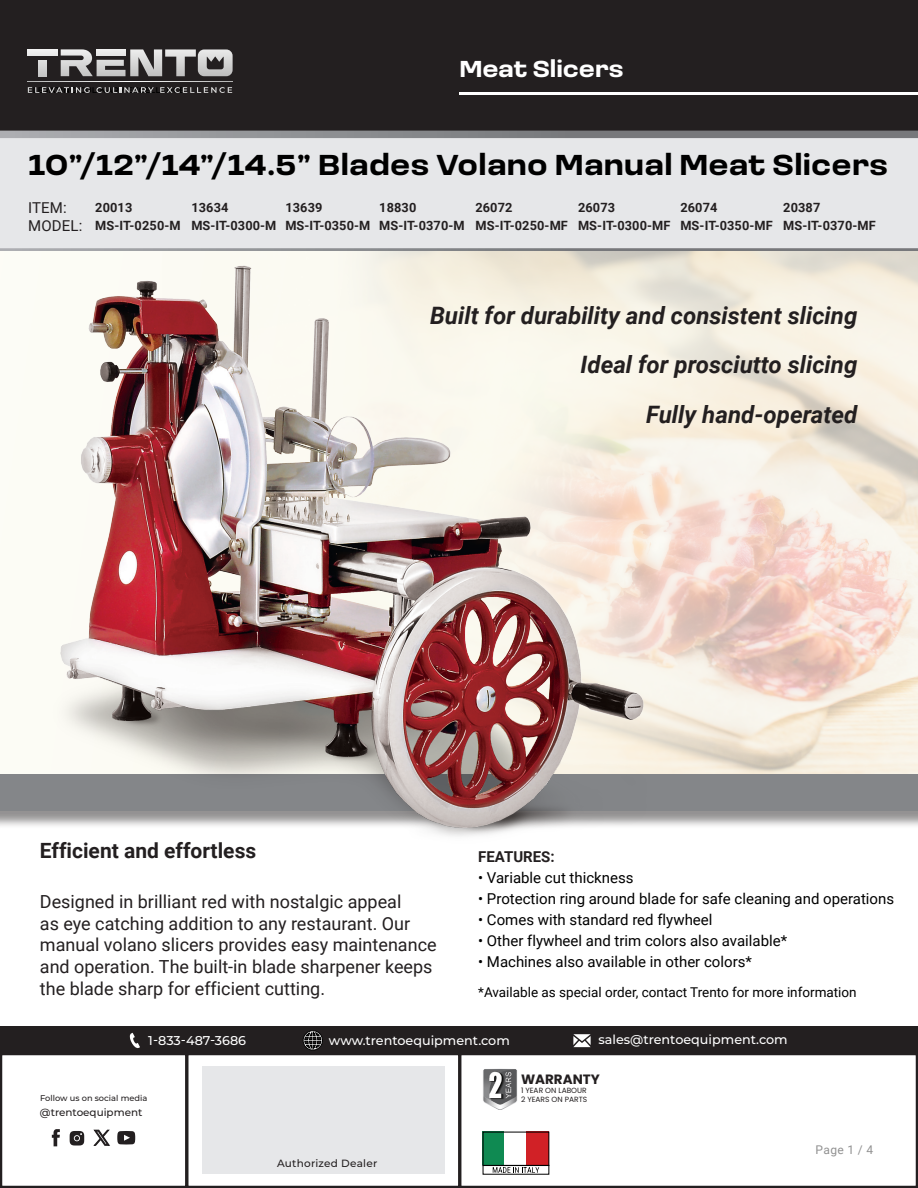
<style>
.page{position:relative;width:918px;height:1188px;background:#fff}
.page>*{position:absolute;margin:0;border:0;box-sizing:border-box;transform-origin:0 0}
.t1{font:700 30px "Loos Wide";letter-spacing:.01em;color:#000}
.t2{font:italic 700 24px "Roboto";color:#231f20}
.t3{font:700 24px "Loos Wide";color:#fff}
.t4{font:700 21px "Roboto";color:#231f20}
.t5{font:18px/21.6px "Roboto";color:#231f20}
.t6{font:15px "Roboto";color:#000}
.t7{font:15px "Roboto";letter-spacing:.01em;color:#231f20}
.t8{font:700 15px "Roboto";color:#231f20}
.t9{font:13.5px "Roboto";color:#000}
.t10{font:700 13.5px "Poppins";color:#231f20}
.t11{font:700 12.75px/18px "Roboto";letter-spacing:.01em;color:#231f20}
.t12{font:500 12.75px "Montserrat";color:#fff}
.t13{font:12px "Roboto";color:#919191}
.t14{font:500 10.5px "Montserrat";letter-spacing:.02em;color:#231f20}
.t15{font:500 10.35px "Montserrat";color:#231f20}
.t16{font:500 8.25px "Montserrat";color:#231f20}
.t17{font:600 8.1px "Montserrat";color:#000;scale:1.05 1}
.t18{font:7.5px "Poppins";color:#231f20}
</style>
<div class="page">
<div style="left:0;top:134px;width:918px;height:114px;background:#e6e7e9"></div>
<div style="left:185px;top:1052px;width:276px;height:136px;border:3px solid #231f20"></div>
<div style="left:458px;top:1052px;width:460px;height:136px;border:3px solid #231f20"></div>
<div style="left:0;top:1026px;width:918px;height:27px;background:#231f20"></div>
<div style="left:202px;top:1066px;width:243px;height:108px;background:#e6e7e9"></div>
<svg style="left:94px;top:1130px;width:16px;height:16px"></svg>
<svg style="left:52px;top:1129px;width:8px;height:17px"></svg>
<svg style="left:117px;top:1131px;width:18px;height:14px"></svg>
<div style="left:0;top:1052px;width:188px;height:136px;border:3px solid #231f20"></div>
<svg style="left:129px;top:1033px;width:11px;height:16px"></svg>
<svg style="left:573px;top:1034px;width:18px;height:13px"></svg>
<svg style="left:303px;top:1030px;width:20px;height:20px"></svg>
<svg style="left:70px;top:1131px;width:14px;height:15px"></svg>
<div style="left:0;top:0;width:918px;height:134px;background:#231f20"></div>
<hr style="left:459px;top:92px;width:459px;height:3px;background:#fff">
<svg style="left:0;top:131px;width:918px;height:7px;background:#87898c"></svg>
<div style="left:27px;top:49px;width:31px;height:7px;background:#ededed"></div>
<div style="left:38px;top:60px;width:9px;height:16px;background:#d2d2d2"></div>
<svg style="left:61px;top:49px;width:172px;height:27px"></svg>
<svg style="left:28px;top:87px;width:62px;height:6px"></svg>
<svg style="left:96px;top:87px;width:58px;height:6px"></svg>
<svg style="left:160px;top:87px;width:72px;height:6px"></svg>
<svg style="left:27px;top:81px;width:206px;height:1px"></svg>
<div style="left:483px;top:1132px;width:22px;height:33px;background:#0f8a52"></div>
<div style="left:527px;top:1132px;width:22px;height:33px;background:#d12126"></div>
<div style="left:483px;top:1132px;width:66px;height:34px;border:1px solid #000"></div>
<svg style="left:493px;top:1167px;width:46px;height:6px"></svg>
<img style="left:483px;top:1069px;width:34px;height:41px">
<svg style="left:162px;top:251px;width:756px;height:523px;background:#f2e5d8"></svg>
<div style="left:0;top:776px;width:918px;height:53px;background:#231f20;opacity:.49"></div>
<div style="left:0;top:774px;width:918px;height:36px;background:#848689"></div>
<img style="left:37px;top:253px;width:610px;height:583px">
<p class="t17" style="left:27px;top:84px;width:152px">ELEVATING CULINARY EXCELLENCE</p>
<p class="t3" style="left:459px;top:51px;width:166px">Meat Slicers</p>
<p class="t1" style="left:28px;top:143px;width:861px">10”/12”/14”/14.5” Blades Volano Manual Meat Slicers</p>
<p class="t7" style="left:28px;top:198px;width:40px">ITEM:</p>
<p class="t7" style="left:28px;top:216px;width:56px">MODEL:</p>
<p class="t11" style="left:95px;top:198px;width:39px">20013</p>
<p class="t11" style="left:95px;top:216px;width:87px">MS-IT-0250-M</p>
<p class="t11" style="left:191px;top:198px;width:86px">13634<br>MS-IT-0300-M</p>
<p class="t11" style="left:285px;top:198px;width:39px">13639</p>
<p class="t11" style="left:379px;top:198px;width:39px">18830</p>
<p class="t11" style="left:379px;top:216px;width:87px">MS-IT-0370-M</p>
<p class="t11" style="left:475px;top:198px;width:39px">26072</p>
<p class="t11" style="left:475px;top:216px;width:94px">MS-IT-0250-MF</p>
<p class="t11" style="left:578px;top:198px;width:39px">26073</p>
<p class="t11" style="left:578px;top:216px;width:94px">MS-IT-0300-MF</p>
<p class="t11" style="left:680px;top:198px;width:39px">26074</p>
<p class="t11" style="left:680px;top:216px;width:94px">MS-IT-0350-MF</p>
<p class="t11" style="left:783px;top:198px;width:39px">20387</p>
<p class="t11" style="left:783px;top:216px;width:94px">MS-IT-0370-MF</p>
<p class="t11" style="left:285px;top:216px;width:86px">MS-IT-0350-M</p>
<p class="t2" style="left:430px;top:299px;width:429px">Built for durability and consistent slicing</p>
<p class="t2" style="left:581px;top:348px;width:278px">Ideal for prosciutto slicing</p>
<p class="t2" style="left:646px;top:397px;width:213px">Fully hand-operated</p>
<p class="t4" style="left:40px;top:836px;width:218px">Efficient and effortless</p>
<p class="t5" style="left:40px;top:890px;width:398px">Designed in brilliant red with nostalgic appeal<br>as eye catching addition to any restaurant. Our manual volano slicers provides easy maintenance and operation. The built-in blade sharpener keeps the blade sharp for efficient cutting.</p>
<p class="t8" style="left:478px;top:846px;width:78px">FEATURES:</p>
<p class="t6" style="left:478px;top:867px;width:157px">• Variable cut thickness</p>
<p class="t6" style="left:478px;top:888px;width:417px">• Protection ring around blade for safe cleaning and operations</p>
<p class="t6" style="left:478px;top:909px;width:236px">• Comes with standard red flywheel</p>
<p class="t6" style="left:478px;top:930px;width:311px">• Other flywheel and trim colors also available*</p>
<p class="t6" style="left:478px;top:951px;width:275px">• Machines also available in other colors*</p>
<p class="t9" style="left:478px;top:983px;width:380px">*Available as special order, contact Trento for more information</p>
<p class="t12" style="left:148px;top:1032px;width:99px">1-833-487-3686</p>
<p class="t12" style="left:329px;top:1031px;width:182px">www.trentoequipment.com</p>
<p class="t12" style="left:598px;top:1031px;width:191px">sales@trentoequipment.com</p>
<p class="t16" style="left:40px;top:1092px;width:109px">Follow us on social media</p>
<p class="t15" style="left:40px;top:1105px;width:104px">@trentoequipment</p>
<p class="t14" style="left:277px;top:1156px;width:102px">Authorized Dealer</p>
<p class="t10" style="left:521px;top:1071px;width:80px">WARRANTY</p>
<p class="t18" style="left:521px;top:1086px;width:67px">1 YEAR ON LABOUR</p>
<p class="t18" style="left:521px;top:1095px;width:68px">2 YEARS ON PARTS</p>
<p class="t13" style="left:816px;top:1141px;width:59px">Page 1 / 4</p>
</div>
